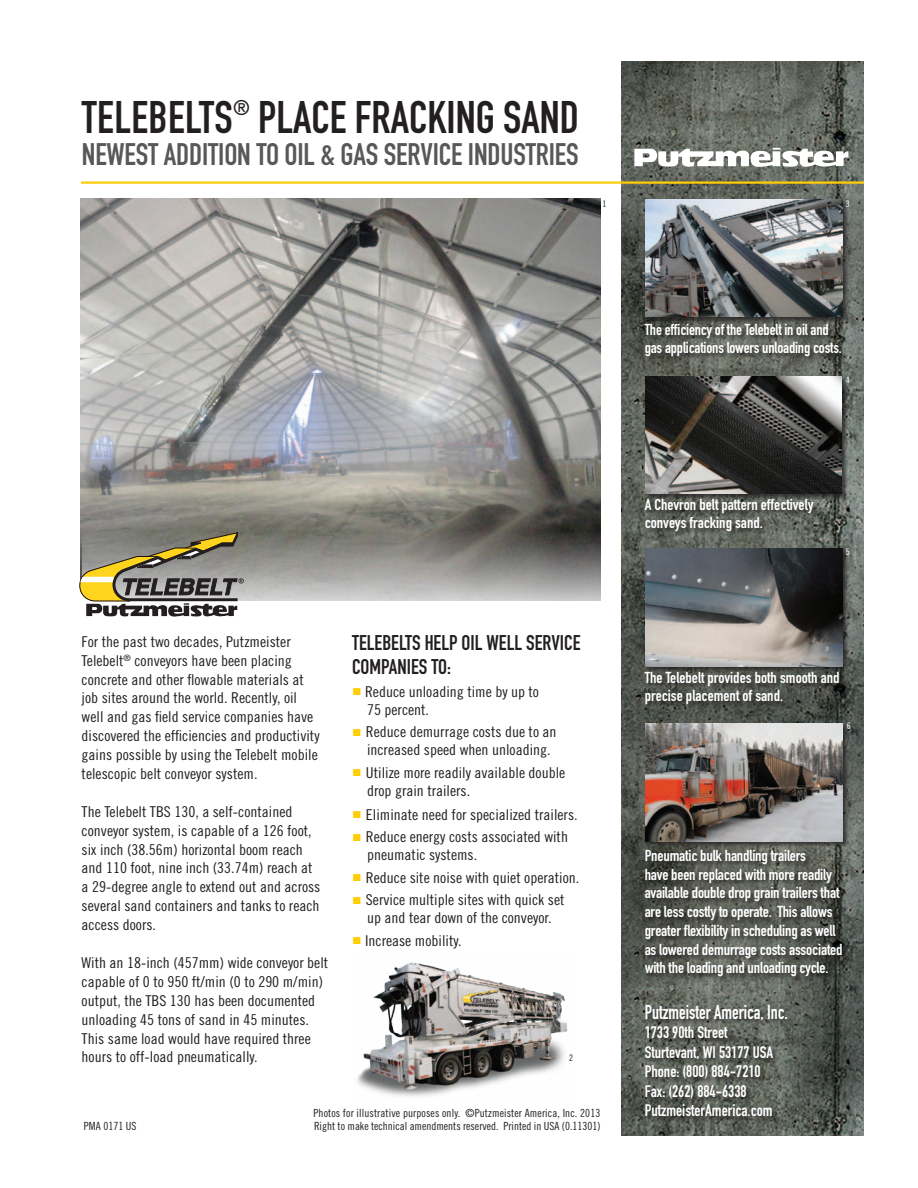
<style>
.page{position:relative;width:918px;height:1188px;background:#fff}
.page>*{position:absolute;margin:0;border:0;box-sizing:border-box;transform-origin:0 0}
.t1{font:45px "DIN Engschrift Std";color:#231f20}
.t2{font:30.75px "DIN Engschrift Std";letter-spacing:-.005em;color:#57585a}
.t3{font:21px/24px "DIN Engschrift Std";color:#231f20}
.t4{font:19.8px "DIN Engschrift Std";color:#fff;scale:.91 1}
.t5{font:16.5px/19.5px "DIN Engschrift Std";color:#fff}
.t6{font:15.6px/18.8px "DIN Engschrift Std";letter-spacing:-.01em;color:#fff;scale:1.05 1}
.t7{font:15.6px/18.8px "DIN Engschrift Std";letter-spacing:-.01em;color:#fff}
.t8{font:15px/18.9px "Trade Gothic LT Std Cn 18";color:#231f20;scale:1.05 1}
.t9{font:11.25px "Trade Gothic LT Std Cn 18";color:#231f20}
.t10{font:9px "Trade Gothic LT Std Cn 18";color:#fff}
.t11{font:9px "Trade Gothic LT Std Cn 18";color:#231f20}
.s1{font-family:"Arial";color:#fecd08}
</style>
<div class="page">
<img style="left:357px;top:962px;width:211px;height:135px">
<img style="left:621px;top:62px;width:243px;height:1073px">
<div style="left:645px;top:199px;width:204px;height:124px;background:#231f20;opacity:.75"></div>
<img style="left:645px;top:199px;width:197px;height:118px">
<svg style="left:634px;top:148px;width:214px;height:21px"></svg>
<hr style="left:81px;top:181px;width:783px;height:3px;background:#fecd08">
<div style="left:645px;top:1005px;width:149px;height:118px;background:#231f20;opacity:.75"></div>
<div style="left:645px;top:376px;width:203px;height:124px;background:#231f20;opacity:.75"></div>
<img style="left:645px;top:376px;width:197px;height:117px">
<div style="left:645px;top:549px;width:204px;height:124px;background:#231f20;opacity:.75"></div>
<img style="left:645px;top:549px;width:197px;height:117px">
<div style="left:645px;top:723px;width:204px;height:125px;background:#231f20;opacity:.75"></div>
<img style="left:645px;top:724px;width:197px;height:117px">
<div style="left:645px;top:498px;width:175px;height:40px;background:#231f20;opacity:.75"></div>
<div style="left:645px;top:850px;width:204px;height:133px;background:#231f20;opacity:.75"></div>
<div style="left:644px;top:672px;width:201px;height:39px;background:#231f20;opacity:.75"></div>
<div style="left:645px;top:324px;width:203px;height:39px;background:#231f20;opacity:.75"></div>
<img style="left:81px;top:199px;width:519px;height:333px">
<svg style="left:82px;top:530px;width:518px;height:71px;background:#92918d"></svg>
<svg style="left:79px;top:532px;width:165px;height:85px;background:#918b75"></svg>
<h1 class="t1" style="left:82px;top:91px;width:499px">Telebelts <sup>®</sup> place Fracking Sand</h1>
<h2 class="t2" style="left:82px;top:136px;width:497px">Newest addition to oil &amp; gas service industries</h2>
<p class="t11" style="left:603px;top:198px;width:5px">1</p>
<p class="t10" style="left:846px;top:198px;width:5px">3</p>
<p class="t8" style="left:82px;top:632px;width:228px">For the past two decades, Putzmeister Telebelt<sup>®</sup> conveyors have been placing concrete and other flowable materials at job sites around the world. Recently, oil well and gas field service companies have discovered the efficiencies and productivity gains possible by using the Telebelt mobile telescopic belt conveyor system.</p>
<p class="t8" style="left:82px;top:802px;width:229px">The Telebelt TBS 130, a self-contained conveyor system, is capable of a 126 foot, six inch (38.56m) horizontal boom reach and 110 foot, nine inch (33.74m) reach at a 29-degree angle to extend out and across several sand containers and tanks to reach access doors.</p>
<p class="t8" style="left:82px;top:953px;width:236px">With an 18-inch (457mm) wide conveyor belt capable of 0 to 950 ft/min (0 to 290 m/min) output, the TBS 130 has been documented unloading 45 tons of sand in 45 minutes.<br>This same load would have required three hours to off-load pneumatically.</p>
<h3 class="t3" style="left:352px;top:631px;width:230px">Telebelts HELP oil well service companies TO:</h3>
<p class="t8" style="left:367px;top:682px;width:165px;line-height:18px;text-indent:-15px"><span class="s1">■</span> Reduce unloading time by up to<br>75 percent.</p>
<p class="t8" style="left:367px;top:723px;width:182px;line-height:18px;text-indent:-15px"><span class="s1">■</span> Reduce demurrage costs due to an increased speed when unloading.</p>
<p class="t8" style="left:367px;top:763px;width:190px;line-height:18px;text-indent:-15px"><span class="s1">■</span> Utilize more readily available double drop grain trailers.</p>
<p class="t8" style="left:352px;top:805px;width:216px"><span class="s1">■</span> Eliminate need for specialized trailers.</p>
<p class="t8" style="left:367px;top:828px;width:193px;line-height:18px;text-indent:-15px"><span class="s1">■</span> Reduce energy costs associated with pneumatic systems.</p>
<p class="t8" style="left:352px;top:868px;width:218px"><span class="s1">■</span> Reduce site noise with quiet operation.</p>
<p class="t8" style="left:352px;top:891px;width:204px;line-height:18px;text-align:center"><span class="s1">■</span> Service multiple sites with quick set up and tear down of the conveyor.</p>
<p class="t8" style="left:352px;top:931px;width:106px"><span class="s1">■</span> Increase mobility.</p>
<p class="t11" style="left:569px;top:1052px;width:5px">2</p>
<p class="t7" style="left:645px;top:320px;width:199px">The efficiency of the Telebelt in oil and gas applications lowers unloading costs.</p>
<p class="t10" style="left:846px;top:374px;width:5px">4</p>
<p class="t6" style="left:645px;top:495px;width:162px">A Chevron belt pattern effectively conveys fracking sand.</p>
<p class="t10" style="left:846px;top:547px;width:5px">5</p>
<p class="t6" style="left:645px;top:668px;width:187px">The Telebelt provides both smooth and precise placement of sand.</p>
<p class="t10" style="left:847px;top:721px;width:5px">6</p>
<p class="t6" style="left:645px;top:846px;width:190px">Pneumatic bulk handling trailers<br>have been replaced with more readily available double drop grain trailers that are less costly to operate. This allows greater flexibility in scheduling as well as lowered demurrage costs associated with the loading and unloading cycle.</p>
<h3 class="t4" style="left:645px;top:1000px;width:159px">Putzmeister America, Inc.</h3>
<p class="t5" style="left:645px;top:1023px;width:130px">1733 90th Street<br>Sturtevant, WI 53177 USA<br>Phone: (800) 884-7210<br>Fax: (262) 884-6338</p>
<p class="t9" style="left:313px;top:1106px;width:288px">Photos for illustrative purposes only. ©Putzmeister America, Inc. 2013</p>
<p class="t5" style="left:645px;top:1101px;width:130px">PutzmeisterAmerica.com</p>
<p class="t9" style="left:84px;top:1120px;width:54px">PMA 0171 US</p>
<p class="t9" style="left:314px;top:1120px;width:288px">Right to make technical amendments reserved. Printed in USA (0.11301)</p>
</div>
